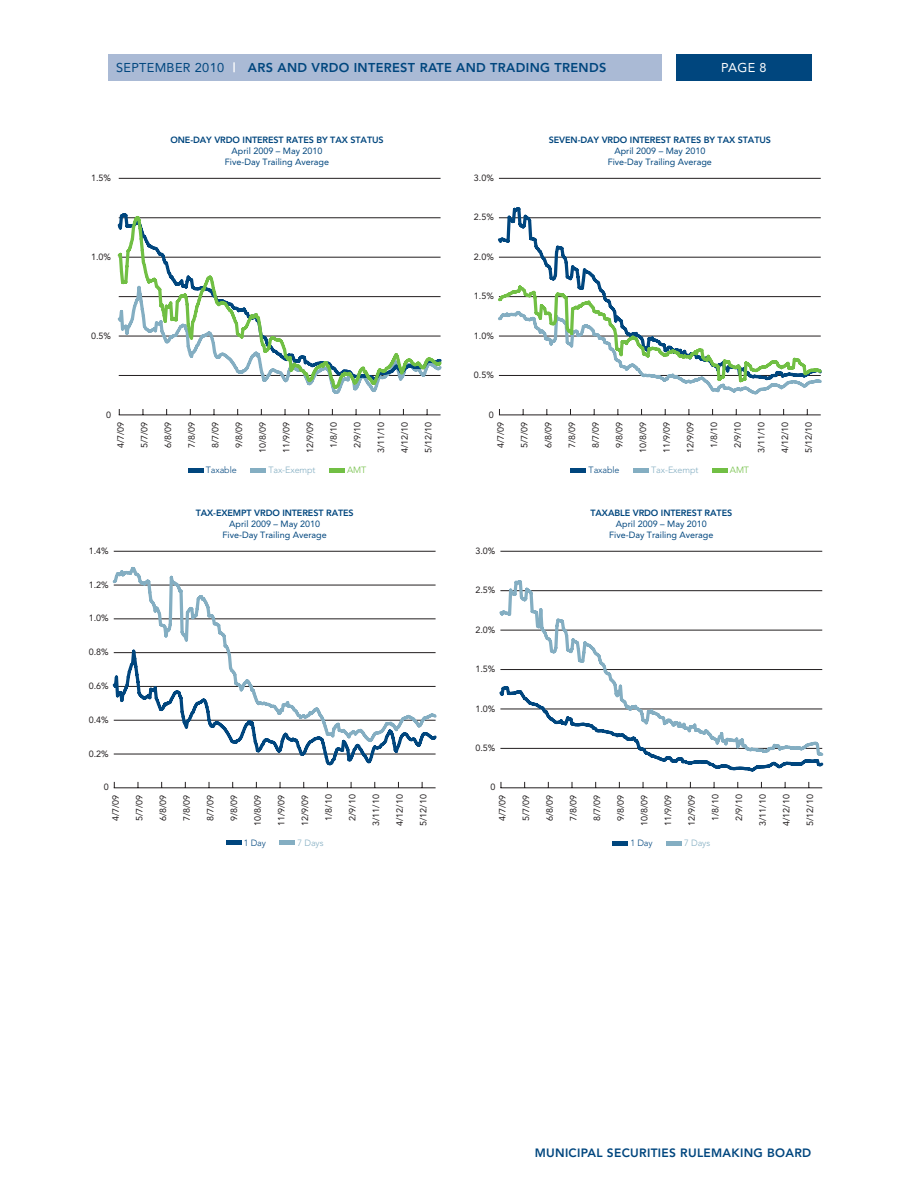
<style>
.page{position:relative;width:918px;height:1188px;background:#fff}
.page>*{position:absolute;margin:0;border:0;box-sizing:border-box;transform-origin:0 0}
.t1{font:800 12.75px "Avenir";letter-spacing:.025em;color:#00467e}
.t2{font:12.75px "Avenir";color:#00467e}
.t3{font:12.75px "Avenir";color:#fff}
.t4{font:800 12px "Avenir";letter-spacing:.025em;color:#00467e}
.t5{font:9px "Avenir";color:#231f20}
.t6{font:9px/10.8px "Avenir";color:#00467e;text-align:center}
.t7{font:800 9px "Avenir";letter-spacing:-.01em;color:#00467e}
.t8{font:300 9px "Avenir";letter-spacing:-.01em;color:#84aec2}
.t9{font:300 9px "Avenir";letter-spacing:-.01em;color:#00467e}
.t10{font:300 9px "Avenir";letter-spacing:-.01em;color:#71bf44}
.s1{font-weight:400}
.s2{color:#fff}
</style>
<div class="page">
<div style="left:108px;top:54px;width:554px;height:27px;background:#aabad5"></div>
<div style="left:676px;top:54px;width:135px;height:27px;background:#00467e"></div>
<hr style="left:119px;top:415px;width:322px;height:1px;background:#231f20">
<hr style="left:119px;top:178px;width:322px;height:1px;background:#231f20">
<div style="left:188px;top:468px;width:15px;height:5px;background:#00467e"></div>
<div style="left:250px;top:468px;width:16px;height:5px;background:#84aec2"></div>
<div style="left:329px;top:468px;width:16px;height:5px;background:#71bf44"></div>
<svg style="left:117px;top:213px;width:325px;height:181px"></svg>
<hr style="left:499px;top:415px;width:322px;height:1px;background:#231f20">
<hr style="left:499px;top:178px;width:322px;height:1px;background:#231f20">
<svg style="left:497px;top:207px;width:325px;height:188px"></svg>
<div style="left:571px;top:468px;width:15px;height:5px;background:#00467e"></div>
<div style="left:633px;top:468px;width:15px;height:5px;background:#84aec2"></div>
<div style="left:712px;top:468px;width:16px;height:5px;background:#71bf44"></div>
<hr style="left:114px;top:788px;width:322px;height:1px;background:#231f20">
<hr style="left:114px;top:551px;width:322px;height:1px;background:#231f20">
<svg style="left:112px;top:567px;width:325px;height:199px"></svg>
<hr style="left:226px;top:841px;width:15px;height:4px;background:#00467e">
<hr style="left:280px;top:841px;width:15px;height:4px;background:#84aec2">
<hr style="left:500px;top:788px;width:322px;height:1px;background:#231f20">
<hr style="left:613px;top:841px;width:15px;height:4px;background:#00467e">
<hr style="left:666px;top:841px;width:16px;height:4px;background:#84aec2">
<hr style="left:500px;top:551px;width:322px;height:1px;background:#231f20">
<svg style="left:499px;top:580px;width:325px;height:192px"></svg>
<h1 class="t2" style="left:116px;top:61px;width:16px">SEPTE</h1>
<h1 class="t1" style="left:155px;top:60px;width:451px"><span class="s1">MBE R 2010</span> <span class="s2">|</span> ARS AND VRDO INTEREST RATE AND TRADING TRENDS</h1>
<h1 class="t3" style="left:721px;top:61px;width:47px">page 8</h1>
<p class="t7" style="left:170px;top:135px;width:215px">ONE-DAY VRDO INTEREST RATES BY TAX STATUS</p>
<p class="t6" style="left:225px;top:146px;width:106px">April 2009 – May 2010<br>Five-Day Trailing Average</p>
<p class="t7" style="left:549px;top:135px;width:224px">SEVEN-DAY VRDO INTEREST RATES BY TAX STATUS</p>
<p class="t6" style="left:608px;top:146px;width:106px">April 2009 – May 2010<br>Five-Day Trailing Average</p>
<p class="t5" style="left:91px;top:173px;width:22px">1.5%</p>
<p class="t5" style="left:474px;top:173px;width:22px">3.0%</p>
<p class="t5" style="left:474px;top:212px;width:22px">2.5%</p>
<p class="t5" style="left:91px;top:252px;width:22px">1.0%</p>
<p class="t5" style="left:474px;top:251px;width:22px">2.0%</p>
<p class="t5" style="left:474px;top:291px;width:22px">1.5%</p>
<p class="t5" style="left:91px;top:330px;width:22px">0.5%</p>
<p class="t5" style="left:474px;top:330px;width:22px">1.0%</p>
<p class="t5" style="left:474px;top:370px;width:22px">0.5%</p>
<p class="t5" style="left:106px;top:409px;width:7px">0</p>
<p class="t5" style="left:489px;top:409px;width:7px">0</p>
<p class="t5" style="left:115px;top:448px;width:28px;rotate:-90deg">4/7/09</p>
<p class="t5" style="left:139px;top:448px;width:28px;rotate:-90deg">5/7/09</p>
<p class="t5" style="left:163px;top:448px;width:28px;rotate:-90deg">6/8/09</p>
<p class="t5" style="left:186px;top:448px;width:28px;rotate:-90deg">7/8/09</p>
<p class="t5" style="left:210px;top:448px;width:28px;rotate:-90deg">8/7/09</p>
<p class="t5" style="left:234px;top:448px;width:28px;rotate:-90deg">9/8/09</p>
<p class="t5" style="left:258px;top:453px;width:33px;rotate:-90deg">10/8/09</p>
<p class="t5" style="left:281px;top:453px;width:33px;rotate:-90deg">11/9/09</p>
<p class="t5" style="left:305px;top:453px;width:33px;rotate:-90deg">12/9/09</p>
<p class="t5" style="left:329px;top:448px;width:28px;rotate:-90deg">1/8/10</p>
<p class="t5" style="left:352px;top:448px;width:28px;rotate:-90deg">2/9/10</p>
<p class="t5" style="left:376px;top:453px;width:33px;rotate:-90deg">3/11/10</p>
<p class="t5" style="left:400px;top:453px;width:33px;rotate:-90deg">4/12/10</p>
<p class="t5" style="left:423px;top:453px;width:33px;rotate:-90deg">5/12/10</p>
<p class="t5" style="left:496px;top:448px;width:28px;rotate:-90deg">4/7/09</p>
<p class="t5" style="left:519px;top:448px;width:28px;rotate:-90deg">5/7/09</p>
<p class="t5" style="left:543px;top:448px;width:28px;rotate:-90deg">6/8/09</p>
<p class="t5" style="left:567px;top:448px;width:28px;rotate:-90deg">7/8/09</p>
<p class="t5" style="left:590px;top:448px;width:28px;rotate:-90deg">8/7/09</p>
<p class="t5" style="left:614px;top:448px;width:28px;rotate:-90deg">9/8/09</p>
<p class="t5" style="left:638px;top:453px;width:33px;rotate:-90deg">10/8/09</p>
<p class="t5" style="left:661px;top:453px;width:33px;rotate:-90deg">11/9/09</p>
<p class="t5" style="left:685px;top:453px;width:33px;rotate:-90deg">12/9/09</p>
<p class="t5" style="left:709px;top:448px;width:28px;rotate:-90deg">1/8/10</p>
<p class="t5" style="left:732px;top:448px;width:28px;rotate:-90deg">2/9/10</p>
<p class="t5" style="left:756px;top:453px;width:33px;rotate:-90deg">3/11/10</p>
<p class="t5" style="left:780px;top:453px;width:33px;rotate:-90deg">4/12/10</p>
<p class="t5" style="left:803px;top:453px;width:33px;rotate:-90deg">5/12/10</p>
<p class="t9" style="left:206px;top:465px;width:33px">Taxable</p>
<p class="t8" style="left:268px;top:465px;width:49px">Tax-Exempt</p>
<p class="t10" style="left:347px;top:465px;width:21px">AMT</p>
<p class="t9" style="left:589px;top:465px;width:33px">Taxable</p>
<p class="t8" style="left:651px;top:465px;width:49px">Tax-Exempt</p>
<p class="t10" style="left:730px;top:465px;width:21px">AMT</p>
<p class="t7" style="left:196px;top:508px;width:160px">TAX-EXEMPT VRDO INTEREST RATES</p>
<p class="t6" style="left:223px;top:519px;width:106px">April 2009 – May 2010<br>Five-Day Trailing Average</p>
<p class="t7" style="left:590px;top:508px;width:143px">TAXABLE VRDO INTEREST RATES</p>
<p class="t6" style="left:609px;top:519px;width:106px">April 2009 – May 2010<br>Five-Day Trailing Average</p>
<p class="t5" style="left:89px;top:546px;width:22px">1.4%</p>
<p class="t5" style="left:475px;top:546px;width:22px">3.0%</p>
<p class="t5" style="left:89px;top:579px;width:22px">1.2%</p>
<p class="t5" style="left:475px;top:585px;width:22px">2.5%</p>
<p class="t5" style="left:89px;top:613px;width:22px">1.0%</p>
<p class="t5" style="left:475px;top:624px;width:22px">2.0%</p>
<p class="t5" style="left:89px;top:647px;width:22px">0.8%</p>
<p class="t5" style="left:475px;top:664px;width:22px">1.5%</p>
<p class="t5" style="left:89px;top:681px;width:22px">0.6%</p>
<p class="t5" style="left:475px;top:703px;width:22px">1.0%</p>
<p class="t5" style="left:89px;top:715px;width:22px">0.4%</p>
<p class="t5" style="left:89px;top:748px;width:22px">0.2%</p>
<p class="t5" style="left:475px;top:743px;width:22px">0.5%</p>
<p class="t5" style="left:104px;top:782px;width:7px">0</p>
<p class="t5" style="left:490px;top:782px;width:7px">0</p>
<p class="t5" style="left:110px;top:821px;width:28px;rotate:-90deg">4/7/09</p>
<p class="t5" style="left:134px;top:821px;width:28px;rotate:-90deg">5/7/09</p>
<p class="t5" style="left:158px;top:821px;width:28px;rotate:-90deg">6/8/09</p>
<p class="t5" style="left:181px;top:821px;width:28px;rotate:-90deg">7/8/09</p>
<p class="t5" style="left:205px;top:821px;width:28px;rotate:-90deg">8/7/09</p>
<p class="t5" style="left:229px;top:821px;width:28px;rotate:-90deg">9/8/09</p>
<p class="t5" style="left:253px;top:826px;width:33px;rotate:-90deg">10/8/09</p>
<p class="t5" style="left:276px;top:826px;width:33px;rotate:-90deg">11/9/09</p>
<p class="t5" style="left:300px;top:826px;width:33px;rotate:-90deg">12/9/09</p>
<p class="t5" style="left:324px;top:821px;width:28px;rotate:-90deg">1/8/10</p>
<p class="t5" style="left:347px;top:821px;width:28px;rotate:-90deg">2/9/10</p>
<p class="t5" style="left:371px;top:826px;width:33px;rotate:-90deg">3/11/10</p>
<p class="t5" style="left:395px;top:826px;width:33px;rotate:-90deg">4/12/10</p>
<p class="t5" style="left:418px;top:826px;width:33px;rotate:-90deg">5/12/10</p>
<p class="t5" style="left:497px;top:821px;width:28px;rotate:-90deg">4/7/09</p>
<p class="t5" style="left:521px;top:821px;width:28px;rotate:-90deg">5/7/09</p>
<p class="t5" style="left:544px;top:821px;width:28px;rotate:-90deg">6/8/09</p>
<p class="t5" style="left:568px;top:821px;width:28px;rotate:-90deg">7/8/09</p>
<p class="t5" style="left:592px;top:821px;width:28px;rotate:-90deg">8/7/09</p>
<p class="t5" style="left:616px;top:821px;width:28px;rotate:-90deg">9/8/09</p>
<p class="t5" style="left:639px;top:826px;width:33px;rotate:-90deg">10/8/09</p>
<p class="t5" style="left:663px;top:826px;width:33px;rotate:-90deg">11/9/09</p>
<p class="t5" style="left:687px;top:826px;width:33px;rotate:-90deg">12/9/09</p>
<p class="t5" style="left:710px;top:821px;width:28px;rotate:-90deg">1/8/10</p>
<p class="t5" style="left:734px;top:821px;width:28px;rotate:-90deg">2/9/10</p>
<p class="t5" style="left:758px;top:826px;width:33px;rotate:-90deg">3/11/10</p>
<p class="t5" style="left:781px;top:826px;width:33px;rotate:-90deg">4/12/10</p>
<p class="t5" style="left:805px;top:826px;width:33px;rotate:-90deg">5/12/10</p>
<p class="t9" style="left:244px;top:837px;width:24px">1 Day</p>
<p class="t8" style="left:298px;top:837px;width:27px">7 Days</p>
<p class="t9" style="left:631px;top:837px;width:24px">1 Day</p>
<p class="t8" style="left:684px;top:837px;width:27px">7 Days</p>
<h2 class="t4" style="left:535px;top:1145px;width:111px">MUNICIPAL SECURITI</h2>
<h2 class="t4" style="left:662px;top:1145px;width:151px">ES RULEMAKING BOARD</h2>
</div>
